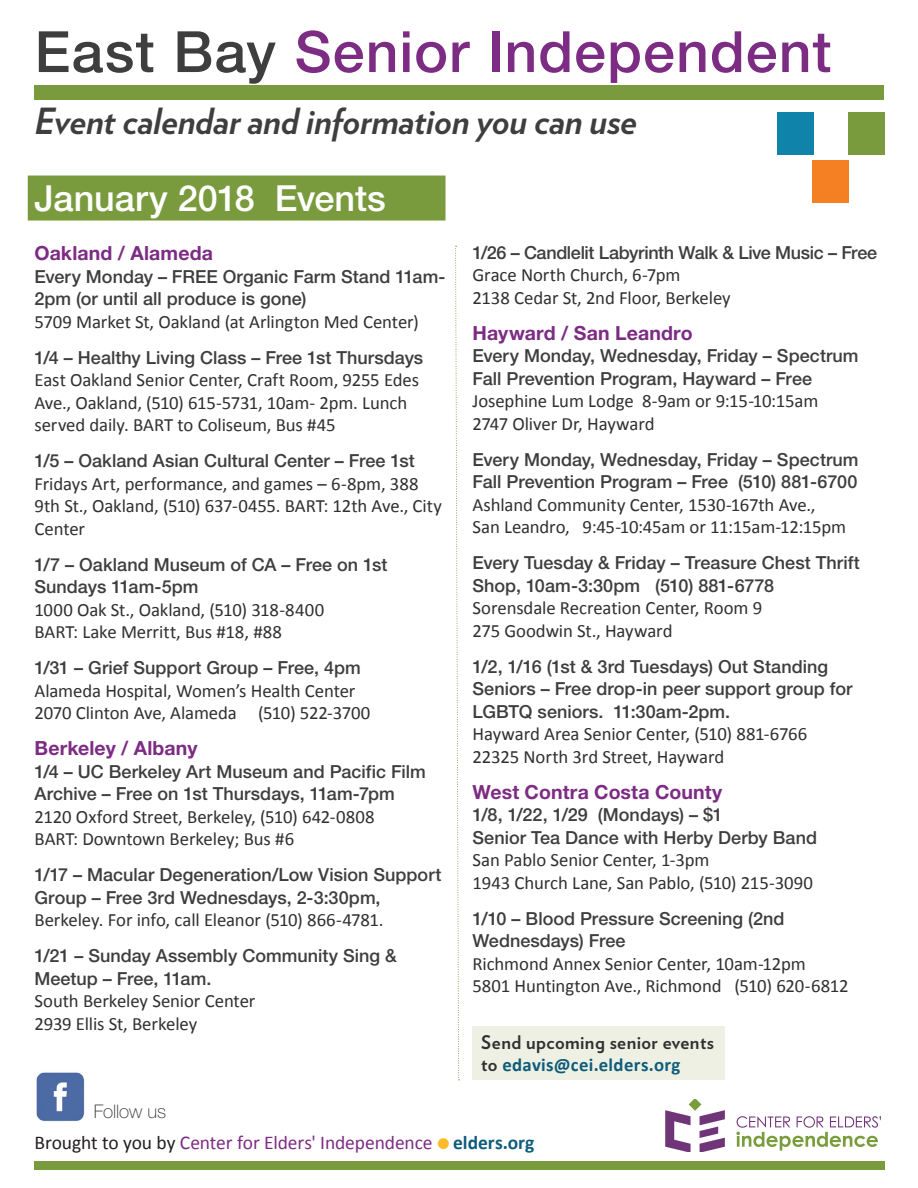
<style>
.page{position:relative;width:918px;height:1188px;background:#fff}
.page>*{position:absolute;margin:0;border:0;box-sizing:border-box;transform-origin:0 0}
.Board_Titles{font:500 57px "Helvetica Neue LT Pro";letter-spacing:.02em;color:#7d2c84}
.Issue_Date{font:italic 700 36px "Verlag";letter-spacing:-.01em;color:#3e3e3f}
.H_art_P{font:500 36px "Helvetica Neue LT Pro";letter-spacing:-.005em;color:#fff}
.City{font:700 19.5px "Helvetica Neue LT Pro";letter-spacing:.005em;color:#7d2c84}
.Info{font:19.5px "Calibri";letter-spacing:-.005em;color:#7d2c84}
.Body{font:18.75px/22.5px "Calibri";letter-spacing:-.01em;color:#312f30}
.Body-2{font:700 18.75px/22.5px "Verlag";letter-spacing:.025em;color:#312f30}
.Body-3{font:100 18.75px "Helvetica Neue LT Pro";letter-spacing:-.01em;color:#312f30}
.Event_H_Space{font:500 18px/22.5px "Helvetica Neue LT Pro";color:#3e3e3f}
.Event_H{font:500 18px/22.5px "Helvetica Neue LT Pro";color:#3e3e3f}
.Event_H_Space-2{font:500 18px "Helvetica Neue LT Pro";letter-spacing:-.02em;color:#3e3e3f}
.s1{color:#3e3e3f}
.s2{font-family:"Calibri";color:#0e5c7b}
.s3{color:#231f20}
.s4{font-weight:700;color:#0e5c7b}
</style>
<div class="page">
<div style="left:34px;top:85px;width:850px;height:14px;background:#799b3d"></div>
<div style="left:34px;top:1161px;width:851px;height:9px;background:#799b3d"></div>
<svg style="left:736px;top:1116px;width:145px;height:35px"></svg>
<svg style="left:665px;top:1099px;width:60px;height:52px"></svg>
<div style="left:28px;top:176px;width:418px;height:45px;background:#799b3d"></div>
<div style="left:472px;top:1027px;width:253px;height:53px;background:#eef0e4"></div>
<div style="left:848px;top:113px;width:37px;height:42px;background:#799b3d"></div>
<div style="left:777px;top:113px;width:37px;height:42px;background:#0f83a9"></div>
<div style="left:813px;top:161px;width:36px;height:42px;background:#f58024"></div>
<svg style="left:455px;top:246px;width:5px;height:834px"></svg>
<img style="left:36px;top:1072px;width:49px;height:50px">
<p class="Board_Titles" style="left:34px;top:17px;width:798px"><span class="s1">East Bay</span> Senior Independent</p>
<p class="Issue_Date" style="left:34px;top:93px;width:604px">Event calendar and information you can use</p>
<p class="H_art_P" style="left:34px;top:176px;width:353px">January 2018 Events</p>
<p class="City" style="left:34px;top:241px;width:180px">Oakland / Alameda</p>
<p class="Event_H" style="left:34px;top:265px;width:413px">Every Monday – FREE Organic Farm Stand 11am-<br>2pm (or until all produce is gone)</p>
<p class="Body" style="left:34px;top:310px;width:386px">5709 Market St, Oakland (at Arlington Med Center)</p>
<p class="Event_H_Space" style="left:34px;top:346px;width:390px">1/4 – Healthy Living Class – Free 1st Thursdays</p>
<p class="Body" style="left:34px;top:369px;width:386px">East Oakland Senior Center, Craft Room, 9255 Edes<br>Ave., Oakland, (510) 615-5731, 10am- 2pm. Lunch served daily. BART to Coliseum, Bus #45</p>
<p class="Event_H_Space" style="left:34px;top:449px;width:382px">1/5 – Oakland Asian Cultural Center – Free 1st</p>
<p class="Body" style="left:34px;top:472px;width:409px">Fridays Art, performance, and games – 6-8pm, 388<br>9th St., Oakland, (510) 637-0455. BART: 12th Ave., City<br>Center</p>
<p class="Event_H_Space" style="left:34px;top:553px;width:355px">1/7 – Oakland Museum of CA – Free on 1st<br>Sundays 11am-5pm</p>
<p class="Body" style="left:34px;top:598px;width:291px">1000 Oak St., Oakland, (510) 318-8400</p>
<p class="Body" style="left:34px;top:621px;width:249px">BART: Lake Merritt, Bus #18, #88</p>
<p class="Event_H_Space" style="left:34px;top:656px;width:328px">1/31 – Grief Support Group – Free, 4pm</p>
<p class="Body" style="left:34px;top:679px;width:323px">Alameda Hospital, Women’s Health Center</p>
<p class="Body" style="left:34px;top:702px;width:337px">2070 Clinton Ave, Alameda (510) 522-3700</p>
<p class="City" style="left:34px;top:736px;width:164px">Berkeley / Albany</p>
<p class="Event_H" style="left:34px;top:760px;width:393px">1/4 – UC Berkeley Art Museum and Pacific Film<br>Archive – Free on 1st Thursdays, 11am-7pm</p>
<p class="Body" style="left:34px;top:805px;width:342px">2120 Oxford Street, Berkeley, (510) 642-0808</p>
<p class="Body" style="left:34px;top:828px;width:261px">BART: Downtown Berkeley; Bus #6</p>
<p class="Event_H_Space" style="left:34px;top:863px;width:408px">1/17 – Macular Degeneration/Low Vision Support<br>Group – Free 3rd Wednesdays, 2-3:30pm,</p>
<p class="Body" style="left:34px;top:909px;width:351px">Berkeley. For info, call Eleanor (510) 866-4781.</p>
<p class="Event_H_Space" style="left:34px;top:944px;width:364px">1/21 – Sunday Assembly Community Sing &amp;<br>Meetup – Free, 11am.</p>
<p class="Body" style="left:34px;top:990px;width:222px">South Berkeley Senior Center</p>
<p class="Body" style="left:34px;top:1012px;width:164px">2939 Ellis St, Berkeley</p>
<p class="Body-3" style="left:94px;top:1100px;width:74px">Follow us</p>
<p class="Event_H_Space-2" style="left:472px;top:242px;width:406px">1/26 – Candlelit Labyrinth Walk &amp; Live Music – Free</p>
<p class="Body" style="left:472px;top:264px;width:209px">Grace North Church, 6-7pm</p>
<p class="Body" style="left:472px;top:286px;width:260px">2138 Cedar St, 2nd Floor, Berkeley</p>
<p class="City" style="left:472px;top:321px;width:222px">Hayward / San Leandro</p>
<p class="Event_H" style="left:472px;top:344px;width:388px">Every Monday, Wednesday, Friday – Spectrum<br>Fall Prevention Program, Hayward – Free</p>
<p class="Body" style="left:472px;top:390px;width:347px">Josephine Lum Lodge 8-9am or 9:15-10:15am</p>
<p class="Body" style="left:472px;top:412px;width:184px">2747 Oliver Dr, Hayward</p>
<p class="Event_H_Space" style="left:472px;top:448px;width:388px">Every Monday, Wednesday, Friday – Spectrum<br>Fall Prevention Program – Free (510) 881-6700</p>
<p class="Body" style="left:472px;top:493px;width:344px">Ashland Community Center, 1530-167th Ave.,</p>
<p class="Body" style="left:472px;top:516px;width:375px">San Leandro, 9:45-10:45am or 11:15am-12:15pm</p>
<p class="Event_H_Space" style="left:472px;top:551px;width:389px">Every Tuesday &amp; Friday – Treasure Chest Thrift<br>Shop, 10am-3:30pm (510) 881-6778</p>
<p class="Body" style="left:472px;top:597px;width:291px">Sorensdale Recreation Center, Room 9</p>
<p class="Body" style="left:472px;top:619px;width:202px">275 Goodwin St., Hayward</p>
<p class="Event_H_Space" style="left:472px;top:655px;width:381px">1/2, 1/16 (1st &amp; 3rd Tuesdays) Out Standing<br>Seniors – Free drop-in peer support group for<br>LGBTQ seniors. 11:30am-2pm.</p>
<p class="Body" style="left:472px;top:723px;width:336px">Hayward Area Senior Center, (510) 881-6766</p>
<p class="Body" style="left:472px;top:745px;width:253px">22325 North 3rd Street, Hayward</p>
<p class="City" style="left:472px;top:780px;width:251px">West Contra Costa County</p>
<p class="Event_H" style="left:472px;top:803px;width:252px">1/8, 1/22, 1/29 (Mondays) – $1</p>
<p class="Event_H" style="left:472px;top:826px;width:346px">Senior Tea Dance with Herby Derby Band</p>
<p class="Body" style="left:472px;top:849px;width:238px">San Pablo Senior Center, 1-3pm</p>
<p class="Body" style="left:472px;top:871px;width:342px">1943 Church Lane, San Pablo, (510) 215-3090</p>
<p class="Event_H_Space" style="left:472px;top:907px;width:313px">1/10 – Blood Pressure Screening (2nd<br>Wednesdays) Free</p>
<p class="Body" style="left:472px;top:952px;width:335px">Richmond Annex Senior Center, 10am-12pm</p>
<p class="Body" style="left:472px;top:975px;width:378px">5801 Huntington Ave., Richmond (510) 620-6812</p>
<p class="Body-2" style="left:481px;top:1030px;width:234px">Send upcoming senior events to <span class="s2">edavis@cei.elders.org</span></p>
<p class="Info" style="left:34px;top:1130px;width:501px"><span class="s3">Brought to you by</span> Center for Elders' Independence <span class="s4">elders.org</span></p>
</div>
